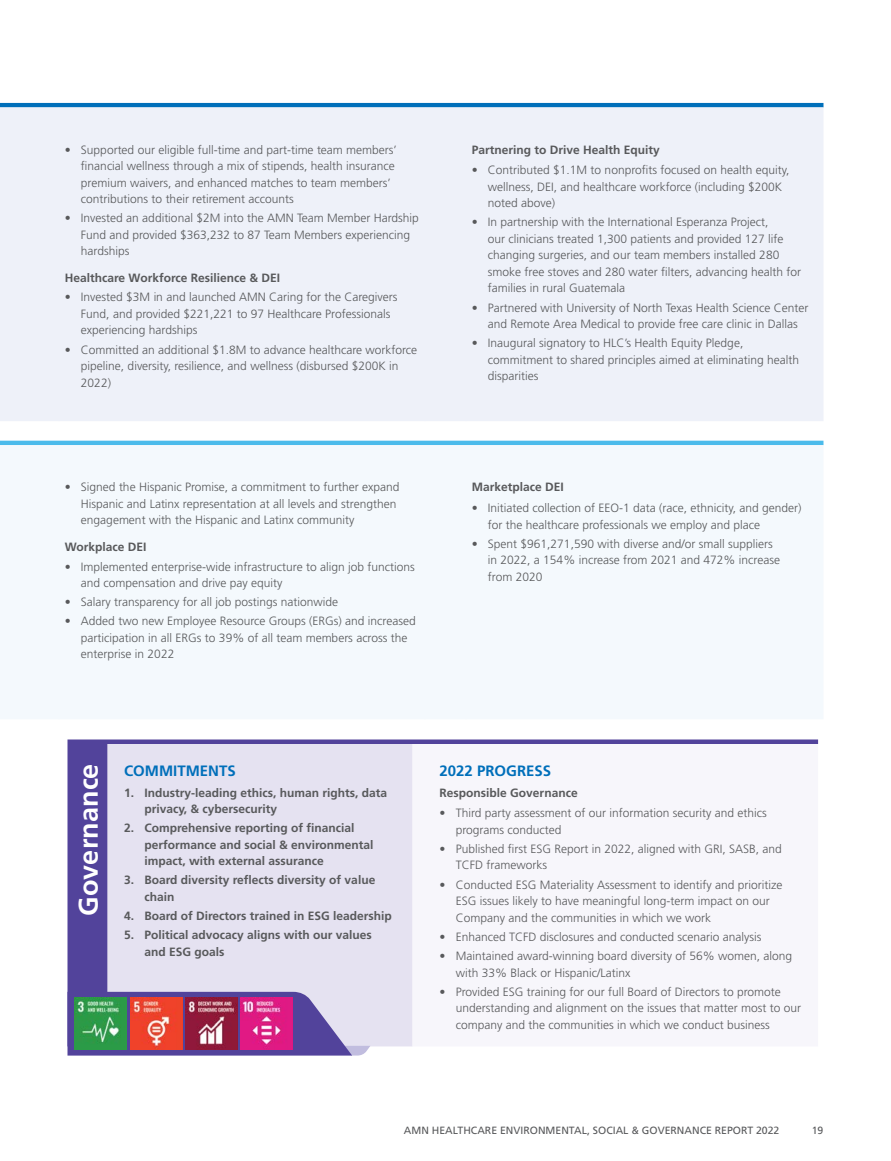
<style>
.page{position:relative;width:891px;height:1161px;background:#fff}
.page>*{position:absolute;margin:0;border:0;box-sizing:border-box;transform-origin:0 0}
.t1{font:700 27px "Frutiger LT Std";color:#fff}
.t2{font:700 15px "Frutiger LT Std";color:#006fba}
.t3{font:300 12px/16.5px "Frutiger LT Std";color:#58595b}
.t4{font:700 12px/16.5px "Frutiger LT Std";color:#58595b}
.t5{font:10.5px "Frutiger LT Std";color:#58595b}
</style>
<div class="page">
<hr style="left:0;top:103px;width:824px;height:4px;background:#006fba">
<div style="left:0;top:107px;width:824px;height:314px;background:#eef1f9"></div>
<hr style="left:0;top:441px;width:824px;height:4px;background:#4bbbeb">
<div style="left:0;top:445px;width:824px;height:274px;background:#f4f9fd"></div>
<div style="left:68px;top:740px;width:750px;height:252px;background:#52439b"></div>
<div style="left:108px;top:744px;width:305px;height:302px;background:#e5e2f1"></div>
<div style="left:413px;top:744px;width:405px;height:248px;background:#f7f6fb"></div>
<svg style="left:68px;top:992px;width:302px;height:64px"></svg>
<img style="left:130px;top:998px;width:52px;height:52px">
<img style="left:185px;top:998px;width:52px;height:52px">
<img style="left:240px;top:998px;width:52px;height:52px">
<img style="left:75px;top:998px;width:52px;height:52px">
<p class="t3" style="left:81px;top:141px;width:318px;text-indent:-16px">• Supported our eligible full-time and part-time team members’ financial wellness through a mix of stipends, health insurance premium waivers, and enhanced matches to team members’ contributions to their retirement accounts</p>
<p class="t3" style="left:81px;top:210px;width:339px;text-indent:-16px">• Invested an additional $2M into the AMN Team Member Hardship<br>Fund and provided $363,232 to 87 Team Members experiencing hardships</p>
<p class="t4" style="left:65px;top:270px;width:217px">Healthcare Workforce Resilience &amp; DEI</p>
<p class="t3" style="left:81px;top:289px;width:318px;text-indent:-16px">• Invested $3M in and launched AMN Caring for the Caregivers<br>Fund, and provided $221,221 to 97 Healthcare Professionals experiencing hardships</p>
<p class="t3" style="left:81px;top:341px;width:338px;text-indent:-16px">• Committed an additional $1.8M to advance healthcare workforce pipeline, diversity, resilience, and wellness (disbursed $200K in<br>2022)</p>
<p class="t3" style="left:81px;top:479px;width:320px;text-indent:-16px">• Signed the Hispanic Promise, a commitment to further expand<br>Hispanic and Latinx representation at all levels and strengthen engagement with the Hispanic and Latinx community</p>
<p class="t4" style="left:65px;top:539px;width:83px">Workplace DEI</p>
<p class="t3" style="left:81px;top:558px;width:335px;text-indent:-16px">• Implemented enterprise-wide infrastructure to align job functions and compensation and drive pay equity</p>
<p class="t3" style="left:65px;top:594px;width:275px">• Salary transparency for all job postings nationwide</p>
<p class="t3" style="left:81px;top:613px;width:336px;text-indent:-16px">• Added two new Employee Resource Groups (ERGs) and increased participation in all ERGs to 39% of all team members across the enterprise in 2022</p>
<p class="t4" style="left:472px;top:141px;width:190px">Partnering to Drive Health Equity</p>
<p class="t3" style="left:488px;top:162px;width:303px;text-indent:-16px">• Contributed $1.1M to nonprofits focused on health equity, wellness, DEI, and healthcare workforce (including $200K noted above)</p>
<p class="t3" style="left:488px;top:214px;width:315px;text-indent:-16px">• In partnership with the International Esperanza Project,<br>our clinicians treated 1,300 patients and provided 127 life changing surgeries, and our team members installed 280 smoke free stoves and 280 water filters, advancing health for families in rural Guatemala</p>
<p class="t3" style="left:472px;top:299px;width:338px;text-align:center">• Partnered with University of North Texas Health Science Center and Remote Area Medical to provide free care clinic in Dallas</p>
<p class="t3" style="left:488px;top:335px;width:313px;text-indent:-16px">• Inaugural signatory to HLC’s Health Equity Pledge, commitment to shared principles aimed at eliminating health disparities</p>
<p class="t4" style="left:472px;top:479px;width:94px">Marketplace DEI</p>
<p class="t3" style="left:488px;top:500px;width:315px;text-indent:-16px">• Initiated collection of EEO-1 data (race, ethnicity, and gender) for the healthcare professionals we employ and place</p>
<p class="t3" style="left:488px;top:535px;width:294px;text-indent:-16px">• Spent $961,271,590 with diverse and/or small suppliers in 2022, a 154% increase from 2021 and 472% increase from 2020</p>
<h1 class="t1" style="left:72px;top:916px;width:154px;rotate:-90deg">Governance</h1>
<p class="t2" style="left:124px;top:761px;width:113px">COMMITMENTS</p>
<p class="t2" style="left:440px;top:761px;width:113px">2022 PROGRESS</p>
<p class="t4" style="left:144px;top:784px;width:244px;text-indent:-20px">1. Industry-leading ethics, human rights, data privacy, &amp; cybersecurity</p>
<p class="t4" style="left:144px;top:820px;width:231px;text-indent:-20px">2. Comprehensive reporting of financial performance and social &amp; environmental impact, with external assurance</p>
<p class="t4" style="left:144px;top:872px;width:232px;text-indent:-20px">3. Board diversity reflects diversity of value chain</p>
<p class="t4" style="left:124px;top:908px;width:269px">4. Board of Directors trained in ESG leadership</p>
<p class="t4" style="left:144px;top:927px;width:229px;text-indent:-20px">5. Political advocacy aligns with our values and ESG goals</p>
<p class="t4" style="left:440px;top:784px;width:140px">Responsible Governance</p>
<p class="t3" style="left:456px;top:805px;width:313px;text-indent:-16px">• Third party assessment of our information security and ethics programs conducted</p>
<p class="t3" style="left:456px;top:841px;width:328px;text-indent:-16px">• Published first ESG Report in 2022, aligned with GRI, SASB, and<br>TCFD frameworks</p>
<p class="t3" style="left:456px;top:876px;width:328px;text-indent:-16px">• Conducted ESG Materiality Assessment to identify and prioritize<br>ESG issues likely to have meaningful long-term impact on our<br>Company and the communities in which we work</p>
<p class="t3" style="left:440px;top:929px;width:324px">• Enhanced TCFD disclosures and conducted scenario analysis</p>
<p class="t3" style="left:456px;top:948px;width:338px;text-indent:-16px">• Maintained award-winning board diversity of 56% women, along with 33% Black or Hispanic/Latinx</p>
<p class="t3" style="left:456px;top:984px;width:347px;text-indent:-16px">• Provided ESG training for our full Board of Directors to promote understanding and alignment on the issues that matter most to our company and the communities in which we conduct business</p>
<p class="t5" style="left:404px;top:1124px;width:377px">AMN HEALTHCARE ENVIRONMENTAL, SOCIAL &amp; GOVERNANCE REPORT 2022</p>
<p class="t5" style="left:812px;top:1124px;width:13px">19</p>
</div>
